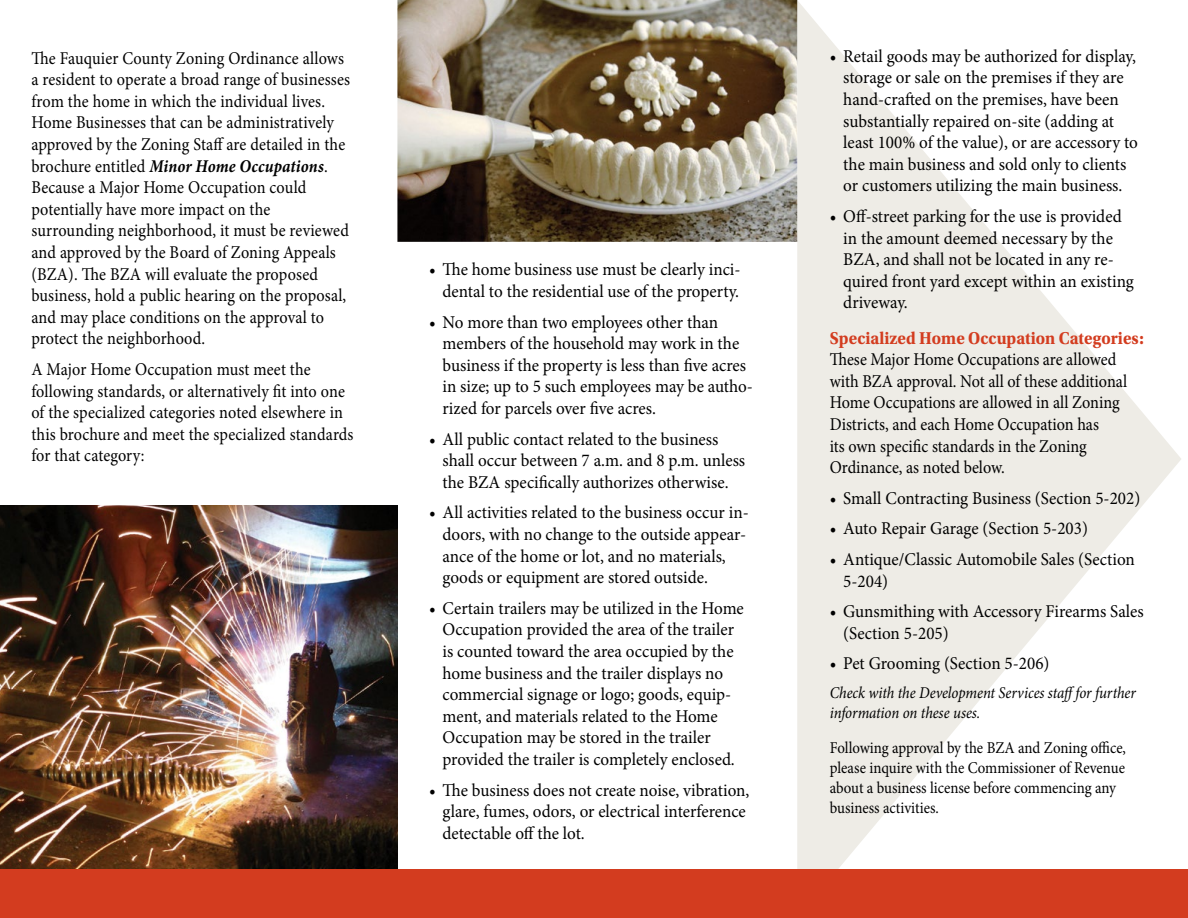
<style>
.page{position:relative;width:1188px;height:918px;background:#fff}
.page>*{position:absolute;margin:0;border:0;box-sizing:border-box;transform-origin:0 0}
.t1{font:18px/21.6px "Minion Pro";color:#000;scale:.95 1}
.t2{font:18px/21.6px "Minion Pro";color:#000;scale:.9 1}
.t3{font:700 18px "Utopia Std";color:#d33c1f;scale:.93 1}
.t4{font:16.5px/19.8px "Minion Pro";color:#000;scale:.9 1}
.t5{font:italic 16.5px/19.8px "Minion Pro";letter-spacing:-.005em;color:#000;scale:.9 1}
.s1{font-weight:700;font-style:italic}
</style>
<div class="page">
<svg style="left:797px;top:0;width:384px;height:869px;fill:#eeece6"></svg>
<img style="left:0;top:506px;width:397px;height:363px">
<img style="left:397px;top:0;width:400px;height:242px">
<div style="left:0;top:869px;width:1188px;height:49px;background:#d33c1f"></div>
<p class="t2" style="left:31px;top:47px;width:356px">The Fauquier County Zoning Ordinance allows a resident to operate a broad range of businesses from the home in which the individual lives.<br>Home Businesses that can be administratively approved by the Zoning Staff are detailed in the brochure entitled <span class="s1">Minor Home Occupations</span>.<br>Because a Major Home Occupation could potentially have more impact on the surrounding neighborhood, it must be reviewed and approved by the Board of Zoning Appeals (BZA). The BZA will evaluate the proposed business, hold a public hearing on the proposal, and may place conditions on the approval to protect the neighborhood.</p>
<p class="t2" style="left:31px;top:359px;width:360px">A Major Home Occupation must meet the following standards, or alternatively fit into one of the specialized categories noted elsewhere in this brochure and meet the specialized standards for that category:</p>
<p class="t1" style="left:429px;top:259px;width:329px;text-align:right">• The home business use must be clearly inci&shy;dental to the residential use of the property.</p>
<p class="t1" style="left:443px;top:311px;width:328px;text-indent:-13px">• No more than two employees other than members of the household may work in the business if the property is less than five acres in size; up to 5 such employees may be autho&shy;rized for parcels over five acres.</p>
<p class="t1" style="left:443px;top:428px;width:320px;text-indent:-13px">• All public contact related to the business shall occur between 7 a.m. and 8 p.m. unless the BZA specifically authorizes otherwise.</p>
<p class="t1" style="left:443px;top:502px;width:324px;text-indent:-13px">• All activities related to the business occur in&shy;doors, with no change to the outside appear&shy;ance of the home or lot, and no materials, goods or equipment are stored outside.</p>
<p class="t1" style="left:443px;top:597px;width:319px;text-indent:-13px">• Certain trailers may be utilized in the Home Occupation provided the area of the trailer is counted toward the area occupied by the home business and the trailer displays no commercial signage or logo; goods, equip&shy;ment, and materials related to the Home Occupation may be stored in the trailer provided the trailer is completely enclosed.</p>
<p class="t1" style="left:443px;top:779px;width:325px;text-indent:-13px">• The business does not create noise, vibration, glare, fumes, odors, or electrical interference detectable off the lot.</p>
<p class="t1" style="left:843px;top:45px;width:312px;text-indent:-13px">• Retail goods may be authorized for display, storage or sale on the premises if they are hand-crafted on the premises, have been substantially repaired on-site (adding at least 100% of the value), or are accessory to the main business and sold only to clients or customers utilizing the main business.</p>
<p class="t1" style="left:843px;top:206px;width:307px;text-indent:-13px">• Off-street parking for the use is provided in the amount deemed necessary by the BZA, and shall not be located in any re&shy;quired front yard except within an existing driveway.</p>
<p class="t3" style="left:830px;top:327px;width:339px">Specialized Home Occupation Categories:</p>
<p class="t2" style="left:830px;top:349px;width:332px">These Major Home Occupations are allowed with BZA approval. Not all of these additional Home Occupations are allowed in all Zoning Districts, and each Home Occupation has<br>its own specific standards in the Zoning Ordinance, as noted below.</p>
<p class="t1" style="left:830px;top:487px;width:328px">• Small Contracting Business (Section 5-202)</p>
<p class="t1" style="left:830px;top:518px;width:273px">• Auto Repair Garage (Section 5-203)</p>
<p class="t1" style="left:843px;top:548px;width:309px;text-indent:-13px">• Antique/Classic Automobile Sales (Section<br>5-204)</p>
<p class="t1" style="left:843px;top:601px;width:318px;text-indent:-13px">• Gunsmithing with Accessory Firearms Sales (Section 5-205)</p>
<p class="t1" style="left:830px;top:653px;width:233px">• Pet Grooming (Section 5-206)</p>
<p class="t5" style="left:830px;top:683px;width:342px">Check with the Development Services stafffor further information on these uses.</p>
<p class="t4" style="left:830px;top:738px;width:331px">Following approval by the BZA and Zoning office, please inquire with the Commissioner of Revenue about a business license before commencing any business activities.</p>
</div>
